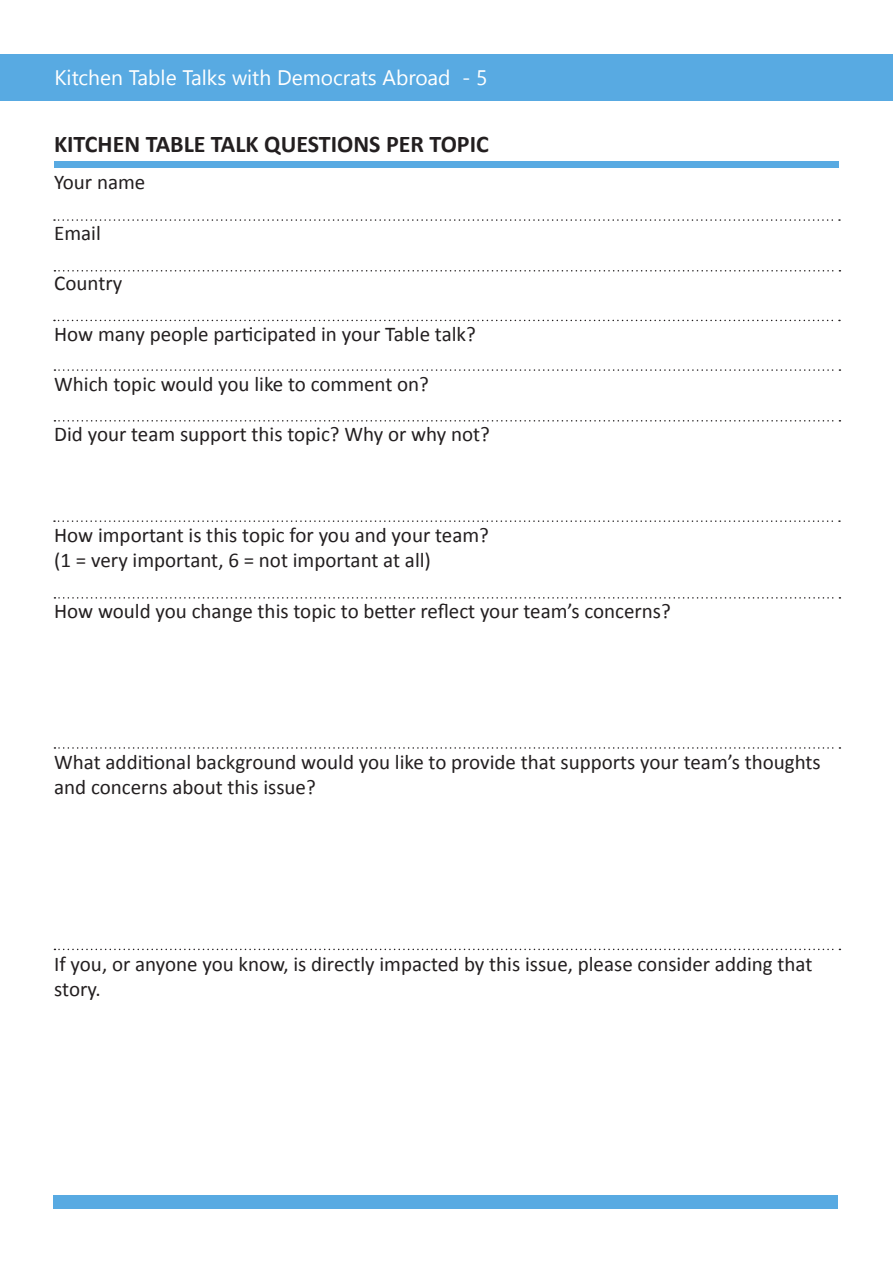
<style>
.page{position:relative;width:893px;height:1263px;background:#fff}
.page>*{position:absolute;margin:0;border:0;box-sizing:border-box;transform-origin:0 0}
.t1{font:700 24px "Calibri";color:#231f20}
.t2{font:21px/25.2px "Calibri";color:#231f20}
.t3{font:21px "Gadugi";color:#fff}
</style>
<div class="page">
<div style="left:0;top:54px;width:893px;height:47px;background:#58aae2"></div>
<svg style="left:54px;top:219px;width:786px;height:2px"></svg>
<svg style="left:54px;top:270px;width:786px;height:2px"></svg>
<svg style="left:54px;top:320px;width:786px;height:1px"></svg>
<svg style="left:54px;top:369px;width:786px;height:2px"></svg>
<svg style="left:54px;top:420px;width:786px;height:2px"></svg>
<svg style="left:54px;top:520px;width:786px;height:2px"></svg>
<svg style="left:54px;top:597px;width:786px;height:2px"></svg>
<svg style="left:54px;top:747px;width:786px;height:2px"></svg>
<svg style="left:54px;top:949px;width:786px;height:1px"></svg>
<div style="left:54px;top:162px;width:785px;height:6px;background:#58aae2"></div>
<div style="left:53px;top:1195px;width:785px;height:14px;background:#58aae2"></div>
<p class="t3" style="left:54px;top:65px;width:435px">Kitchen Table Talks with Democrats Abroad - 5</p>
<p class="t1" style="left:54px;top:127px;width:436px">KITCHEN TABLE TALK QUESTIONS PER TOPIC</p>
<p class="t2" style="left:54px;top:169px;width:93px">Your name</p>
<p class="t2" style="left:54px;top:220px;width:48px">Email</p>
<p class="t2" style="left:54px;top:270px;width:70px">Country</p>
<p class="t2" style="left:54px;top:320px;width:423px">How many people participated in your Table talk?</p>
<p class="t2" style="left:54px;top:371px;width:376px">Which topic would you like to comment on?</p>
<p class="t2" style="left:54px;top:421px;width:437px">Did your team support this topic? Why or why not?</p>
<p class="t2" style="left:54px;top:522px;width:436px">How important is this topic for you and your team? (1 = very important, 6 = not important at all)</p>
<p class="t2" style="left:54px;top:598px;width:618px">How would you change this topic to better reflect your team’s concerns?</p>
<p class="t2" style="left:54px;top:749px;width:768px">What additional background would you like to provide that supports your team’s thoughts and concerns about this issue?</p>
<p class="t2" style="left:54px;top:950px;width:760px">If you, or anyone you know, is directly impacted by this issue, please consider adding that story.</p>
</div>
